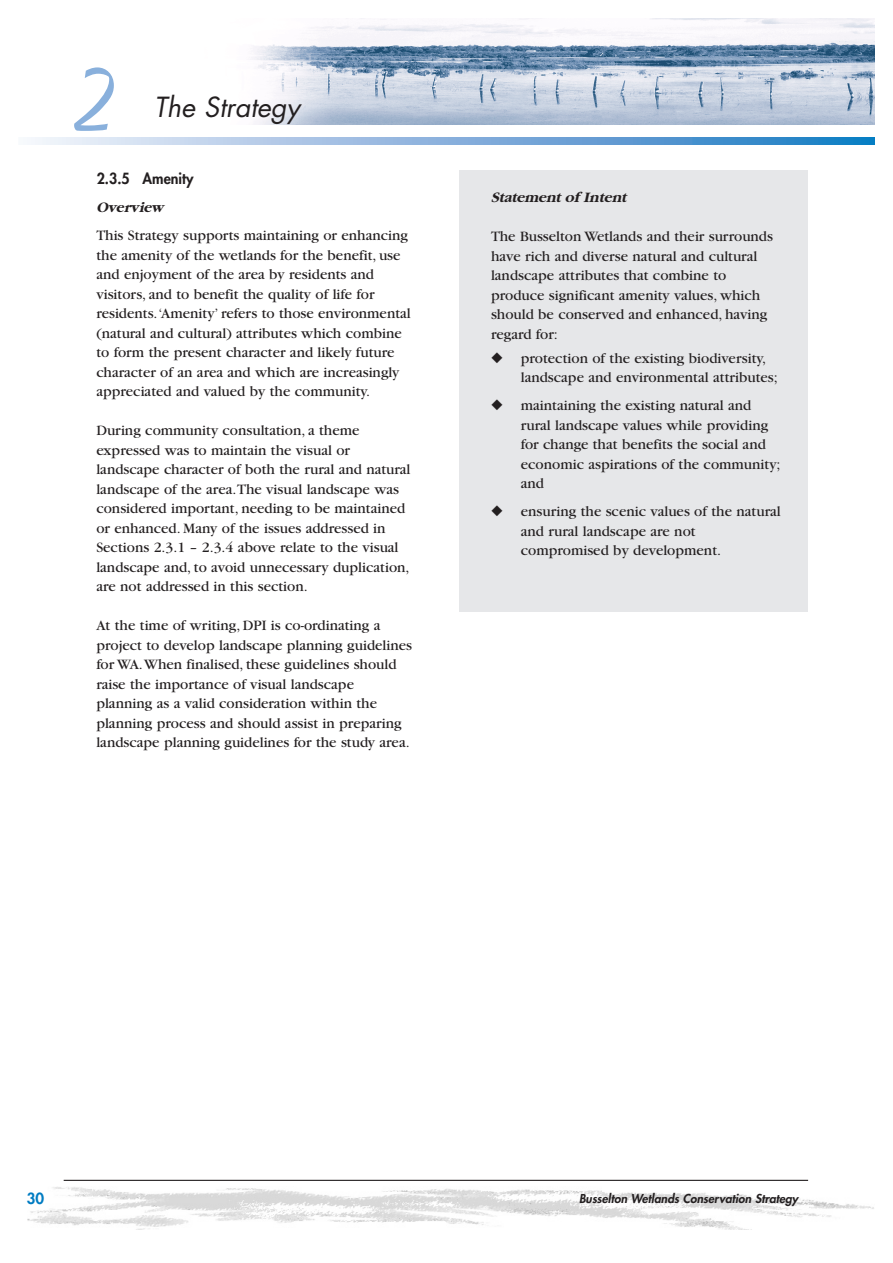
<style>
.page{position:relative;width:893px;height:1263px;background:#fff}
.page>*{position:absolute;margin:0;border:0;box-sizing:border-box;transform-origin:0 0}
.t1{font:500 90px "AT Nadianne";color:#89b0dc;scale:.8 1}
.t2{font:italic 27px "Futura";color:#231f20}
.t3{font:15px/19.5px "Garamond";color:#231f20}
.t4{font:italic 700 15px "Garamond";color:#231f20}
.t5{font:800 15px "Futura";color:#231f20;scale:.95 1}
.t6{font:800 15px "Futura";color:#007cc2}
.t7{font:italic 800 12px "Futura";color:#231f20}
</style>
<div class="page">
<img style="left:251px;top:18px;width:623px;height:107px">
<svg style="left:31px;top:137px;width:844px;height:7px;background:#85b2dc"></svg>
<img style="left:28px;top:1187px;width:846px;height:42px">
<hr style="left:64px;top:1180px;width:744px;height:1px;background:#231f20">
<div style="left:459px;top:170px;width:349px;height:441px;background:#e6e7e9"></div>
<h1 class="t1" style="left:73px;top:66px;width:53px">2</h1>
<h2 class="t2" style="left:154px;top:95px;width:147px">The Strategy</h2>
<p class="t5" style="left:97px;top:172px;width:103px">2.3.5 Amenity</p>
<p class="t4" style="left:96px;top:202px;width:72px">Overview</p>
<p class="t3" style="left:96px;top:227px;width:316px">This Strategy supports maintaining or enhancing the amenity of the wetlands for the benefit, use and enjoyment of the area by residents and visitors, and to benefit the quality of life for residents.‘Amenity’ refers to those environmental (natural and cultural) attributes which combine to form the present character and likely future character of an area and which are increasingly appreciated and valued by the community.</p>
<p class="t3" style="left:96px;top:422px;width:315px">During community consultation, a theme expressed was to maintain the visual or landscape character of both the rural and natural landscape of the area.The visual landscape was considered important, needing to be maintained or enhanced. Many of the issues addressed in Sections 2.3.1 – 2.3.4 above relate to the visual landscape and, to avoid unnecessary duplication, are not addressed in this section.</p>
<p class="t3" style="left:96px;top:617px;width:317px">At the time of writing, DPI is co-ordinating a project to develop landscape planning guidelines for WA.When finalised, these guidelines should raise the importance of visual landscape planning as a valid consideration within the planning process and should assist in preparing landscape planning guidelines for the study area.</p>
<p class="t4" style="left:491px;top:192px;width:140px">Statement of Intent</p>
<p class="t3" style="left:491px;top:228px;width:283px">The Busselton Wetlands and their surrounds have rich and diverse natural and cultural landscape attributes that combine to produce significant amenity values, which should be conserved and enhanced, having regard for:</p>
<p class="t3" style="left:521px;top:349px;width:258px;text-indent:-30px">◆ protection of the existing biodiversity, landscape and environmental attributes;</p>
<p class="t3" style="left:521px;top:397px;width:261px;text-indent:-30px">◆ maintaining the existing natural and rural landscape values while providing for change that benefits the social and economic aspirations of the community; and</p>
<p class="t3" style="left:521px;top:503px;width:261px;text-indent:-30px">◆ ensuring the scenic values of the natural and rural landscape are not compromised by development.</p>
<p class="t6" style="left:27px;top:1191px;width:19px">30</p>
<p class="t7" style="left:579px;top:1193px;width:221px">Busselton Wetlands Conservation Strategy</p>
</div>
